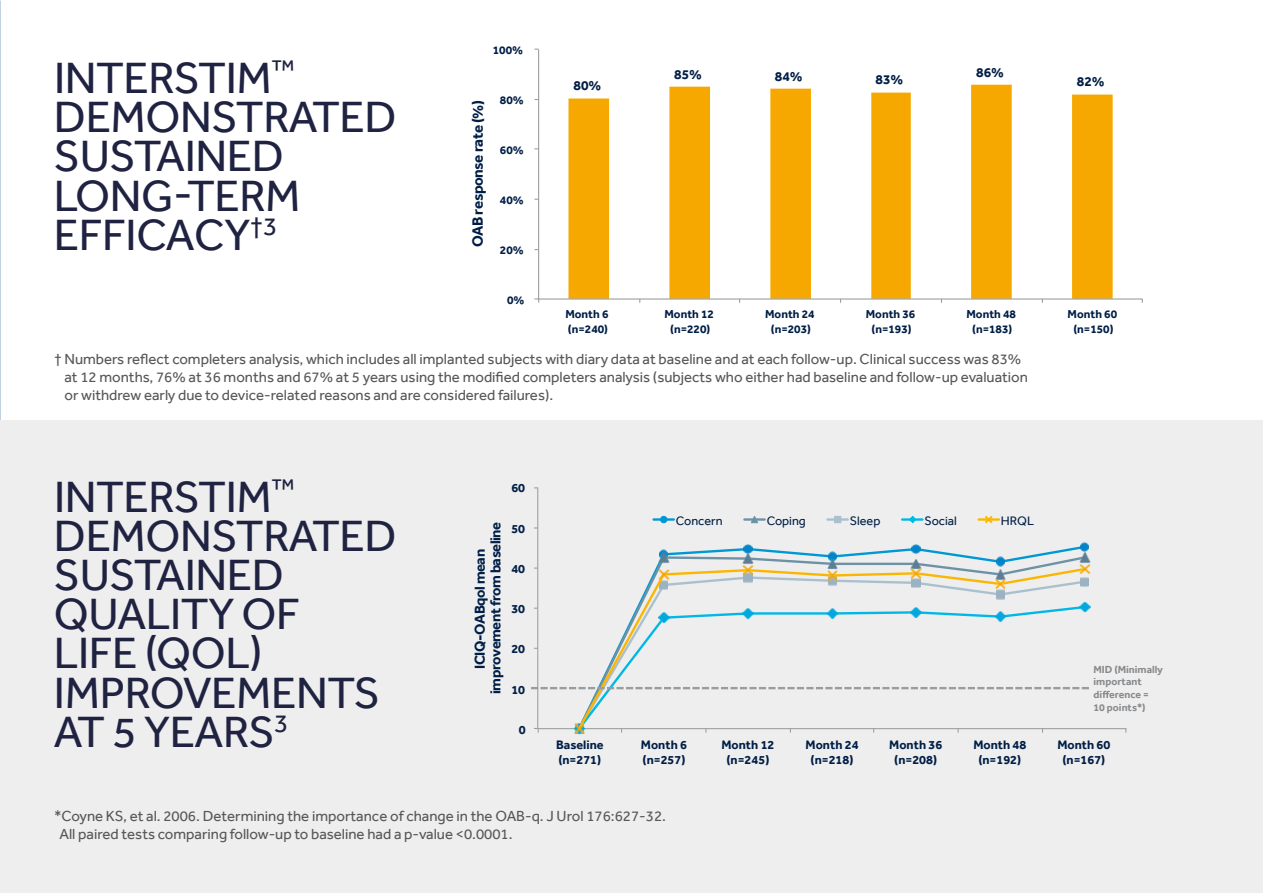
<style>
.page{position:relative;width:1263px;height:893px;background:#fff}
.page>*{position:absolute;margin:0;border:0;box-sizing:border-box;transform-origin:0 0}
.t1{font:45px/39.2px "Effra";letter-spacing:-.01em;color:#1f2341}
.t2{font:700 15.3px "Effra";letter-spacing:-.03em;color:#001e46}
.t3{font:15px/18px "Effra";color:#575756}
.t4{font:700 14.7px/15.8px "Effra";letter-spacing:-.03em;color:#001e46;text-align:center}
.t5{font:700 13.8px "Effra";color:#001e46}
.t6{font:700 12.6px/14.7px "Effra";color:#001e46;text-align:center}
.t7{font:12.6px "Effra";color:#001e46}
.t8{font:700 11.85px/14.2px "Effra";color:#001e46;text-align:center}
.t9{font:700 10.5px/12.6px "Effra";color:#888b8d}
</style>
<div class="page">
<div style="left:0;top:421px;width:1263px;height:472px;background:#eee"></div>
<svg style="left:568px;top:85px;width:545px;height:213px"></svg>
<hr style="left:538px;top:50px;width:1px;height:249px;background:#9a9d9e">
<hr style="left:539px;top:298px;width:603px;height:2px;background:#9a9d9e">
<svg style="left:534px;top:298px;width:5px;height:5px"></svg>
<hr style="left:537px;top:487px;width:1px;height:242px;background:#9a9d9e">
<hr style="left:538px;top:728px;width:588px;height:1px;background:#9a9d9e">
<svg style="left:661px;top:546px;width:418px;height:8px"></svg>
<svg style="left:657px;top:554px;width:422px;height:12px"></svg>
<svg style="left:658px;top:550px;width:11px;height:13px"></svg>
<svg style="left:1087px;top:603px;width:3px;height:8px"></svg>
<svg style="left:578px;top:566px;width:509px;height:163px"></svg>
<svg style="left:574px;top:723px;width:11px;height:11px"></svg>
<svg style="left:658px;top:569px;width:11px;height:21px"></svg>
<svg style="left:743px;top:544px;width:10px;height:38px"></svg>
<svg style="left:827px;top:552px;width:11px;height:33px"></svg>
<svg style="left:911px;top:544px;width:10px;height:43px"></svg>
<svg style="left:995px;top:557px;width:10px;height:42px"></svg>
<svg style="left:1079px;top:542px;width:11px;height:44px"></svg>
<hr style="left:654px;top:518px;width:20px;height:3px;background:#0098d4">
<div style="left:660px;top:516px;width:7px;height:7px;border:1px solid #0098d4;border-radius:50%"></div>
<hr style="left:744px;top:518px;width:21px;height:3px;background:#6d92a6">
<svg style="left:750px;top:516px;width:9px;height:8px"></svg>
<hr style="left:827px;top:518px;width:21px;height:3px;background:#aac0cd">
<div style="left:834px;top:516px;width:7px;height:7px;border:1px solid #aac0cd"></div>
<hr style="left:902px;top:518px;width:20px;height:3px;background:#00b8e6">
<svg style="left:908px;top:516px;width:9px;height:8px"></svg>
<hr style="left:979px;top:518px;width:20px;height:3px;background:#fab600">
<svg style="left:983px;top:515px;width:11px;height:9px"></svg>
<svg style="left:532px;top:687px;width:556px;height:2px"></svg>
<svg style="left:1102px;top:691px;width:8px;height:7px"></svg>
<h1 class="t1" style="left:54px;top:58px;width:344px">INTERSTIM<sup>™<br></sup>DEMONSTRATED<br>SUSTAINED<br>LONG-TERM<br>EFFICACY<sup>†3</sup></h1>
<p class="t8" style="left:493px;top:43px;width:32px">100%</p>
<p class="t2" style="left:468px;top:247px;width:149px;rotate:-90deg">OAB response rate (%)</p>
<p class="t8" style="left:500px;top:93px;width:25px">80%</p>
<p class="t8" style="left:500px;top:143px;width:25px">60%</p>
<p class="t8" style="left:500px;top:193px;width:25px">40%</p>
<p class="t8" style="left:500px;top:243px;width:25px">20%</p>
<p class="t8" style="left:507px;top:292px;width:19px">0%</p>
<p class="t5" style="left:573px;top:77px;width:29px">80%</p>
<p class="t5" style="left:674px;top:66px;width:29px">85%</p>
<p class="t5" style="left:775px;top:68px;width:29px">84%</p>
<p class="t5" style="left:875px;top:71px;width:29px">83%</p>
<p class="t5" style="left:976px;top:64px;width:29px">86%</p>
<p class="t5" style="left:1077px;top:73px;width:29px">82%</p>
<p class="t8" style="left:565px;top:307px;width:45px;text-align:left">Month 6 (n=240)</p>
<p class="t8" style="left:664px;top:307px;width:51px">Month 12 (n=220)</p>
<p class="t8" style="left:765px;top:307px;width:51px">Month 24 (n=203)</p>
<p class="t8" style="left:866px;top:307px;width:51px">Month 36 (n=193)</p>
<p class="t8" style="left:966px;top:307px;width:51px">Month 48 (n=183)</p>
<p class="t8" style="left:1068px;top:307px;width:51px">Month 60 (n=150)</p>
<p class="t3" style="left:64px;top:350px;width:965px;text-indent:-10px">† Numbers reflect completers analysis, which includes all implanted subjects with diary data at baseline and at each follow-up. Clinical success was 83% at 12 months, 76% at 36 months and 67% at 5 years using the modified completers analysis (subjects who either had baseline and follow-up evaluation or withdrew early due to device-related reasons and are considered failures).</p>
<h1 class="t1" style="left:54px;top:477px;width:344px">INTERSTIM<sup>™<br></sup>DEMONSTRATED<br>SUSTAINED<br>QUALITY OF<br>LIFE (QOL)<br>IMPROVEMENTS<br>AT 5 YEARS<sup>3</sup></h1>
<p class="t6" style="left:511px;top:481px;width:15px">60</p>
<p class="t4" style="left:472px;top:694px;width:174px;rotate:-90deg">ICIQ-OABqol mean improvement from baseline</p>
<p class="t6" style="left:511px;top:521px;width:15px">50</p>
<p class="t6" style="left:511px;top:561px;width:15px">40</p>
<p class="t6" style="left:511px;top:601px;width:15px">30</p>
<p class="t6" style="left:511px;top:641px;width:15px">20</p>
<p class="t6" style="left:511px;top:682px;width:15px">10</p>
<p class="t6" style="left:519px;top:722px;width:8px">0</p>
<p class="t7" style="left:676px;top:513px;width:48px">Concern</p>
<p class="t7" style="left:767px;top:513px;width:41px">Coping</p>
<p class="t7" style="left:850px;top:513px;width:32px">Sleep</p>
<p class="t7" style="left:924px;top:513px;width:34px">Social</p>
<p class="t7" style="left:1001px;top:513px;width:35px">HRQL</p>
<p class="t9" style="left:1093px;top:663px;width:71px">MID (Minimally important<br>di erence =<br>10 points*)</p>
<p class="t6" style="left:556px;top:738px;width:49px;text-align:left">Baseline (n=271)</p>
<p class="t6" style="left:641px;top:738px;width:48px;text-align:left">Month 6 (n=257)</p>
<p class="t6" style="left:721px;top:738px;width:54px">Month 12 (n=245)</p>
<p class="t6" style="left:805px;top:738px;width:54px">Month 24 (n=218)</p>
<p class="t6" style="left:889px;top:738px;width:54px">Month 36 (n=208)</p>
<p class="t6" style="left:973px;top:738px;width:54px">Month 48 (n=192)</p>
<p class="t6" style="left:1057px;top:738px;width:54px">Month 60 (n=167)</p>
<p class="t3" style="left:59px;top:807px;width:608px;text-indent:-5px">*Coyne KS, et al. 2006. Determining the importance of change in the OAB-q. J Urol 176:627-32.<br>All paired tests comparing follow-up to baseline had a p-value &lt;0.0001.</p>
</div>
